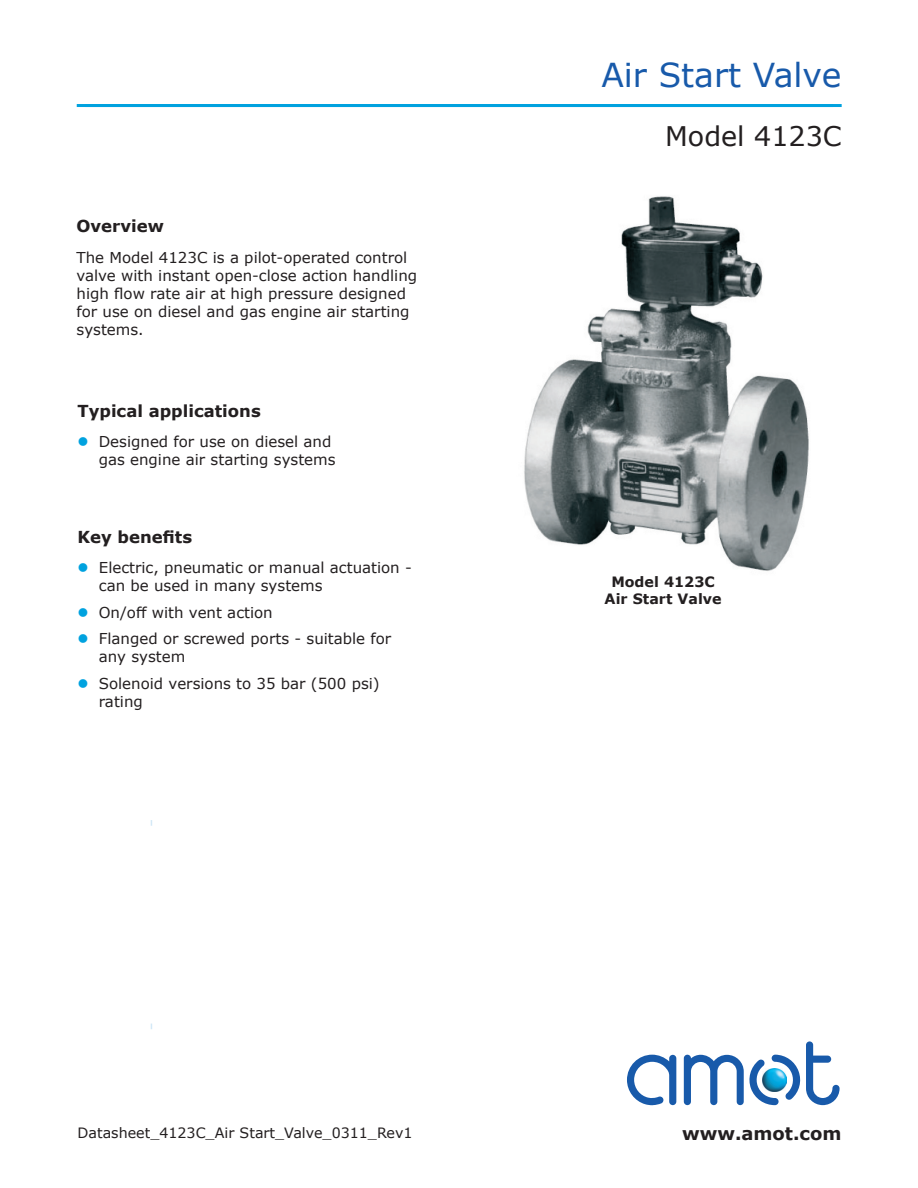
<style>
.page{position:relative;width:918px;height:1188px;background:#fff}
.page>*{position:absolute;margin:0;border:0;box-sizing:border-box;transform-origin:0 0}
.Product_name{font:33px "Verdana";color:#185aaa}
.Product_subtitle{font:27px "Verdana";color:#231f20}
.Sheet_number{font:700 18px "Verdana";color:#231f20}
.Subtitle{font:700 16.5px "Verdana";color:#231f20}
.Bullet_point{font:15px/18px "Verdana";color:#231f20}
.Subtitle-2{font:15px/18px "Verdana";color:#231f20}
.Body_text{font:14.25px "Verdana";color:#231f20}
.Label{font:700 14.25px/17.1px "Verdana";color:#231f20;text-align:center}
.s1{color:#00a2df}
</style>
<div class="page">
<img style="left:524px;top:196px;width:285px;height:375px">
<hr style="left:77px;top:104px;width:765px;height:3px;background:#00a2df">
<svg style="left:627px;top:1055px;width:49px;height:50px"></svg>
<svg style="left:684px;top:1041px;width:156px;height:64px"></svg>
<p class="Subtitle" style="left:77px;top:214px;width:89px">Overview</p>
<p class="Subtitle-2" style="left:77px;top:248px;width:342px">The Model 4123C is a pilot-operated control valve with instant open-close action handling high flow rate air at high pressure designed for use on diesel and gas engine air starting systems.</p>
<p class="Subtitle" style="left:77px;top:399px;width:185px">Typical applications</p>
<p class="Bullet_point" style="left:77px;top:433px;width:260px;text-align:right"><span class="s1">●</span> Designed for use on diesel and gas engine air starting systems</p>
<p class="Subtitle" style="left:78px;top:525px;width:116px">Key benefits</p>
<p class="Bullet_point" style="left:99px;top:559px;width:315px;text-indent:-21px"><span class="s1">●</span> Electric, pneumatic or manual actuation - can be used in many systems</p>
<p class="Bullet_point" style="left:78px;top:603px;width:197px"><span class="s1">●</span> On/off with vent action</p>
<p class="Bullet_point" style="left:99px;top:630px;width:294px;text-indent:-21px"><span class="s1">●</span> Flanged or screwed ports - suitable for any system</p>
<p class="Bullet_point" style="left:99px;top:674px;width:282px;text-indent:-21px"><span class="s1">●</span> Solenoid versions to 35 bar (500 psi) rating</p>
<p class="Product_name" style="left:601px;top:53px;width:242px">Air Start Valve</p>
<p class="Product_subtitle" style="left:665px;top:118px;width:178px">Model 4123C</p>
<p class="Label" style="left:605px;top:573px;width:118px">Model 4123C<br>Air Start Valve</p>
<p class="Body_text" style="left:78px;top:1123px;width:336px">Datasheet_4123C_Air Start_Valve_0311_Rev1</p>
<p class="Sheet_number" style="left:682px;top:1120px;width:161px">www.amot.com</p>
</div>
